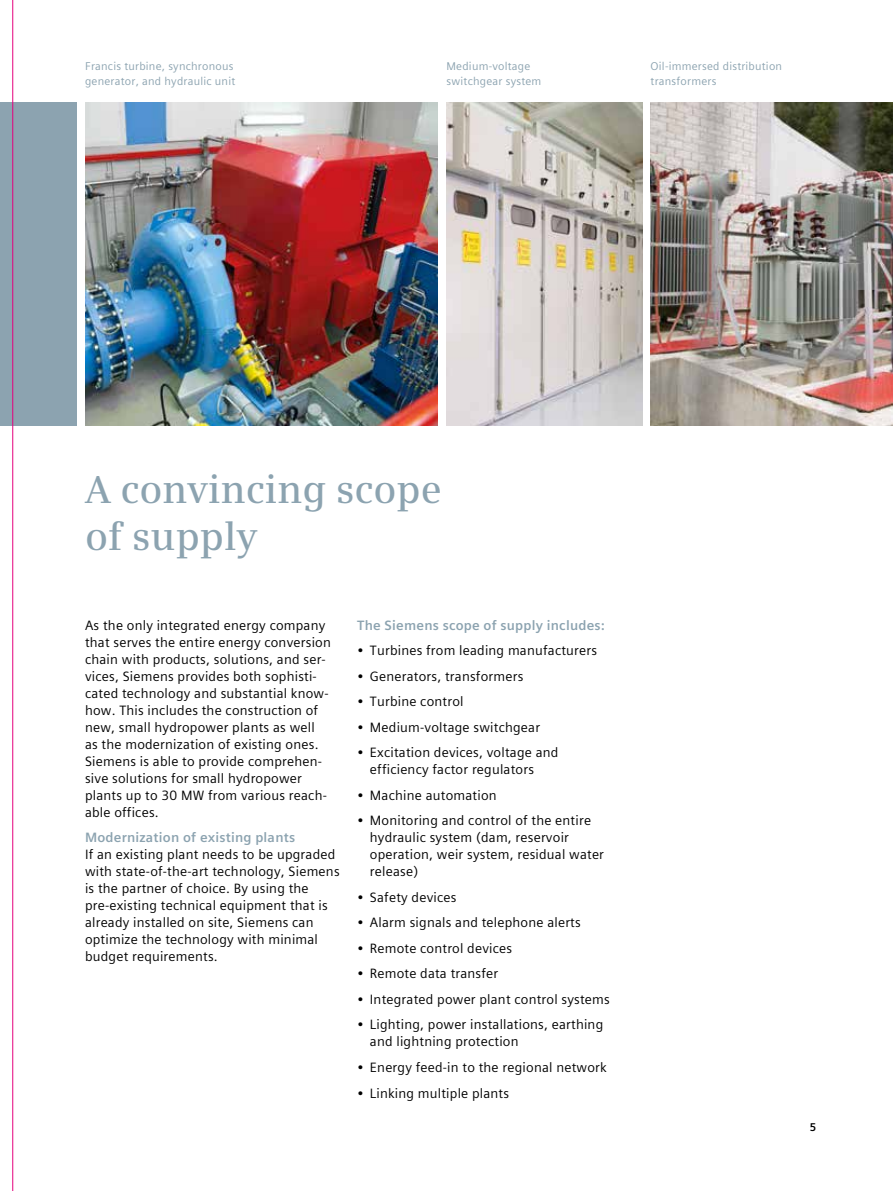
<style>
.page{position:relative;width:893px;height:1191px;background:#fff}
.page>*{position:absolute;margin:0;border:0;box-sizing:border-box;transform-origin:0 0}
.t1{font:600 39px/46.8px "Siemens Serif";color:#8ca3b0}
.t2{font:13.5px/17px "Siemens Sans Global";letter-spacing:.015em;color:#000}
.t3{font:700 13.5px "Siemens Sans Global";letter-spacing:.015em;color:#8ca3b0}
.t4{font:11.25px/14.9px "Siemens Sans Global";letter-spacing:.02em;color:#8ca3b0}
.t5{font:700 11.25px "Siemens Sans Global";color:#000}
</style>
<div class="page">
<img style="left:85px;top:102px;width:353px;height:323px">
<img style="left:446px;top:102px;width:196px;height:323px">
<img style="left:651px;top:102px;width:242px;height:323px">
<div style="left:0;top:102px;width:77px;height:323px;background:#8ca3b0"></div>
<hr style="left:12px;top:0;width:1px;height:1191px;background:#e5007d">
<p class="t4" style="left:85px;top:59px;width:152px">Francis turbine, synchronous generator, and hydraulic unit</p>
<p class="t4" style="left:446px;top:59px;width:96px">Medium-voltage switchgear system</p>
<p class="t4" style="left:651px;top:59px;width:133px">Oil-immersed distribution transformers</p>
<h1 class="t1" style="left:85px;top:466px;width:358px">A convincing scope of supply</h1>
<p class="t2" style="left:85px;top:616px;width:247px">As the only integrated energy company that serves the entire energy conversion chain with products, solutions, and ser&shy;vices, Siemens provides both sophisti&shy;cated technology and substantial know&shy;how. This includes the construction of new, small hydropower plants as well as the modernization of existing ones.<br>Siemens is able to provide comprehen&shy;sive solutions for small hydropower plants up to 30 MW from various reach&shy;able offices.</p>
<p class="t3" style="left:85px;top:827px;width:212px">Modernization of existing plants</p>
<p class="t2" style="left:85px;top:846px;width:256px">If an existing plant needs to be upgraded with state-of-the-art technology, Siemens is the partner of choice. By using the pre-existing technical equipment that is already installed on site, Siemens can optimize the technology with minimal budget requirements.</p>
<p class="t3" style="left:357px;top:614px;width:249px">The Siemens scope of supply includes:</p>
<p class="t2" style="left:357px;top:642px;width:241px">• Turbines from leading manufacturers</p>
<p class="t2" style="left:357px;top:667px;width:168px">• Generators, transformers</p>
<p class="t2" style="left:357px;top:693px;width:108px">• Turbine control</p>
<p class="t2" style="left:357px;top:718px;width:184px">• Medium-voltage switchgear</p>
<p class="t2" style="left:370px;top:744px;width:190px;text-indent:-13px">• Excitation devices, voltage and efficiency factor regulators</p>
<p class="t2" style="left:357px;top:786px;width:141px">• Machine automation</p>
<p class="t2" style="left:370px;top:812px;width:236px;text-indent:-13px">• Monitoring and control of the entire hydraulic system (dam, reservoir operation, weir system, residual water release)</p>
<p class="t2" style="left:357px;top:888px;width:101px">• Safety devices</p>
<p class="t2" style="left:357px;top:914px;width:225px">• Alarm signals and telephone alerts</p>
<p class="t2" style="left:357px;top:939px;width:157px">• Remote control devices</p>
<p class="t2" style="left:357px;top:965px;width:143px">• Remote data transfer</p>
<p class="t2" style="left:357px;top:990px;width:254px">• Integrated power plant control systems</p>
<p class="t2" style="left:370px;top:1016px;width:235px;text-indent:-13px">• Lighting, power installations, earthing and lightning protection</p>
<p class="t2" style="left:357px;top:1059px;width:251px">• Energy feed-in to the regional network</p>
<p class="t2" style="left:357px;top:1084px;width:153px">• Linking multiple plants</p>
<p class="t5" style="left:810px;top:1118px;width:8px">5</p>
</div>
